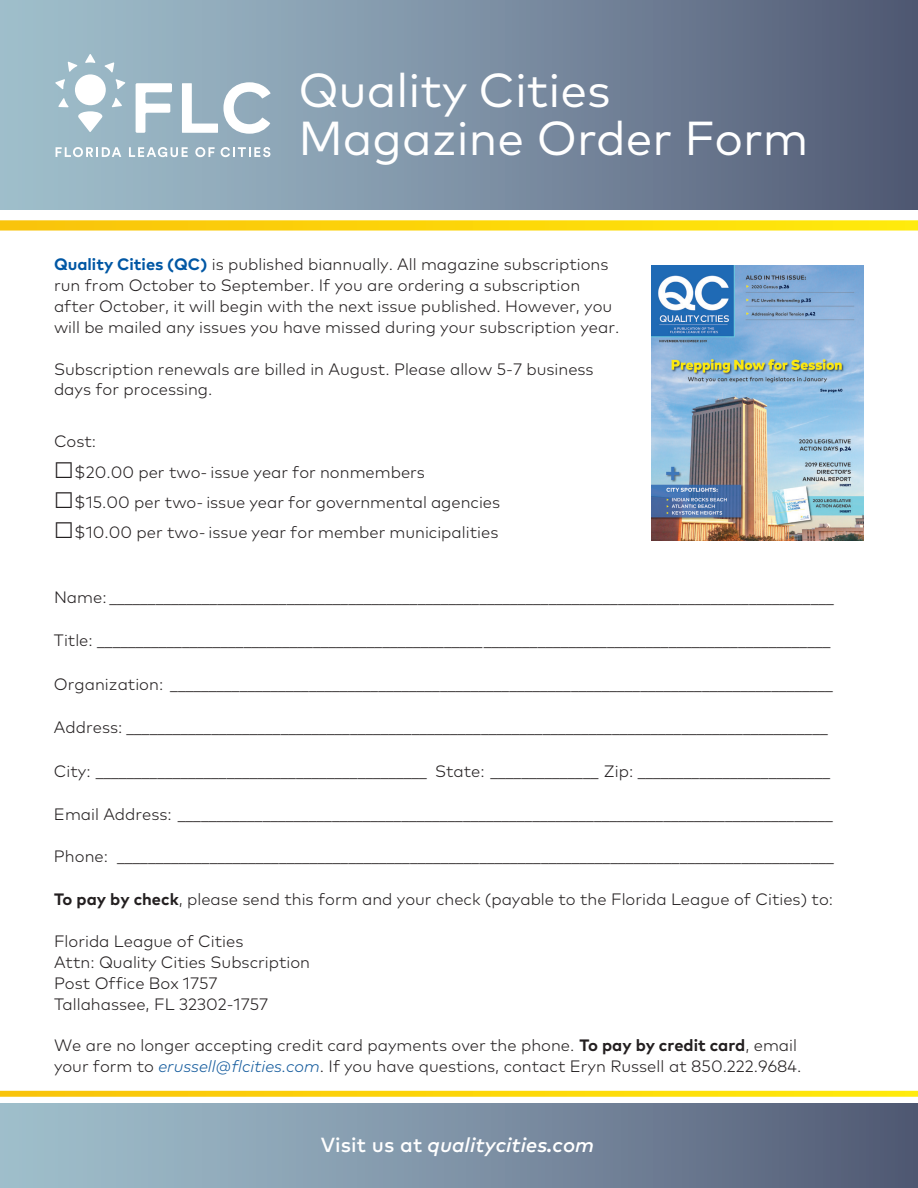
<style>
.page{position:relative;width:918px;height:1188px;background:#fff}
.page>*{position:absolute;margin:0;border:0;box-sizing:border-box;transform-origin:0 0}
.t1{font:47.7px/47.7px "Mark Pro";color:#fff}
.t2{font:italic 500 20.4px "Mark Pro";letter-spacing:.005em;color:#fff}
.t3{font:300 16.5px/21.1px "Mark Pro";color:#231f20}
.s1{font-weight:700;color:#0057a4}
.s2{font-size:22.5px}
.s3{font-weight:700}
.s4{font-style:italic;color:#175d9e}
.s5{font-style:normal}
</style>
<div class="page">
<div style="left:0;top:0;width:918px;height:210px;background:linear-gradient(to right,#a5c5d1,#545c77)"></div>
<svg style="left:0;top:220px;width:918px;height:11px"></svg>
<svg style="left:56px;top:147px;width:65px;height:10px"></svg>
<svg style="left:129px;top:147px;width:59px;height:10px"></svg>
<svg style="left:195px;top:147px;width:20px;height:10px"></svg>
<svg style="left:221px;top:147px;width:49px;height:10px"></svg>
<svg style="left:78px;top:111px;width:24px;height:21px"></svg>
<svg style="left:85px;top:54px;width:11px;height:9px"></svg>
<svg style="left:68px;top:62px;width:9px;height:10px"></svg>
<svg style="left:55px;top:79px;width:10px;height:10px"></svg>
<svg style="left:115px;top:79px;width:10px;height:10px"></svg>
<svg style="left:104px;top:62px;width:10px;height:11px"></svg>
<svg style="left:58px;top:98px;width:11px;height:9px"></svg>
<svg style="left:112px;top:98px;width:10px;height:9px"></svg>
<div style="left:75px;top:74px;width:31px;height:31px;background:#fff;border-radius:50%"></div>
<svg style="left:136px;top:83px;width:36px;height:50px"></svg>
<svg style="left:182px;top:82px;width:89px;height:52px"></svg>
<div style="left:0;top:1104px;width:918px;height:84px;background:linear-gradient(to right,#a5c5d1,#545c77)"></div>
<svg style="left:0;top:1091px;width:918px;height:6px"></svg>
<img style="left:651px;top:266px;width:213px;height:275px">
<p class="t1" style="left:298px;top:63px;width:512px">Quality Cities<br>Magazine Order Form</p>
<p class="t3" style="left:54px;top:252px;width:567px"><span class="s1">Quality Cities (QC)</span> is published biannually. All magazine subscriptions run from October to September. If you are ordering a subscription after October, it will begin with the next issue published. However, you will be mailed any issues you have missed during your subscription year.</p>
<p class="t3" style="left:54px;top:358px;width:541px;line-height:19.8px">Subscription renewals are billed in August. Please allow 5-7 business days for processing.</p>
<p class="t3" style="left:54px;top:429px;width:44px">Cost:</p>
<p class="t3" style="left:54px;top:460px;width:373px"><span class="s2">□</span>$20.00 per two- issue year for nonmembers</p>
<p class="t3" style="left:54px;top:490px;width:448px"><span class="s2">□</span>$15.00 per two- issue year for governmental agencies</p>
<p class="t3" style="left:54px;top:520px;width:446px"><span class="s2">□</span>$10.00 per two- issue year for member municipalities</p>
<p class="t3" style="left:54px;top:585px;width:781px">Name: ______________________________________________________________________________________________</p>
<p class="t3" style="left:54px;top:628px;width:778px">Title: _______________________________________________________________________________________________</p>
<p class="t3" style="left:54px;top:672px;width:780px">Organization: ______________________________________________________________________________________</p>
<p class="t3" style="left:54px;top:715px;width:775px">Address: ___________________________________________________________________________________________</p>
<p class="t3" style="left:54px;top:759px;width:778px">City: ___________________________________________ State: ______________ Zip: _________________________</p>
<p class="t3" style="left:54px;top:802px;width:780px">Email Address: _____________________________________________________________________________________</p>
<p class="t3" style="left:54px;top:845px;width:781px">Phone: _____________________________________________________________________________________________</p>
<p class="t3" style="left:54px;top:887px;width:781px"><span class="s3">To pay by check</span>, please send this form and your check (payable to the Florida League of Cities) to:</p>
<p class="t3" style="left:54px;top:930px;width:258px">Florida League of Cities<br>Attn: Quality Cities Subscription<br>Post Office Box 1757<br>Tallahassee, FL 32302-1757</p>
<p class="t3" style="left:54px;top:1033px;width:749px">We are no longer accepting credit card payments over the phone. <span class="s3">To pay by credit card</span>, email your form to <span class="s4">erussell@flcities.com</span>. If you have questions, contact Eryn Russell at 850.222.9684.</p>
<p class="t2" style="left:321px;top:1129px;width:275px"><span class="s5">Visit us at</span> qualitycities.com</p>
</div>
